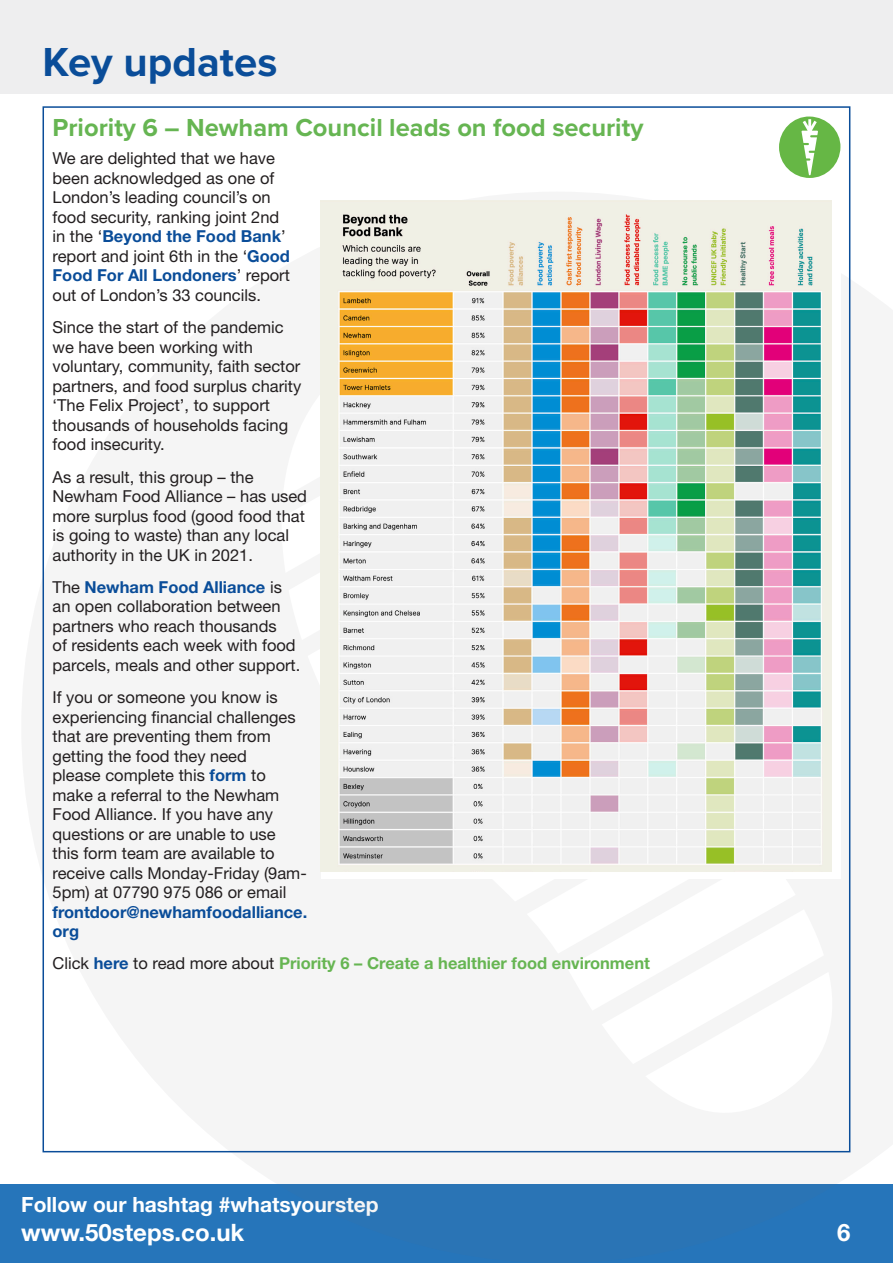
<style>
.page{position:relative;width:893px;height:1263px;background:#fff}
.page>*{position:absolute;margin:0;border:0;box-sizing:border-box;transform-origin:0 0}
.t1{font:700 42px "Proxima Nova";color:#0a4d99}
.Step_subhead{font:700 25.5px "Proxima Nova";color:#66b552}
.t2{font:700 24px "Helvetica Neue LT Std";color:#fff}
.t3{font:700 21px "Helvetica Neue LT Std";color:#fff}
.Body{font:16.5px/19.5px "Helvetica Neue LT Std";color:#231f20}
.Body-2{font:700 16.5px "Helvetica Neue LT Std";color:#66b552}
.s1{font-weight:700;color:#0a4d99}
.s2{font-weight:400;color:#231f20}
.s3{color:#0a4d99}
</style>
<div class="page">
<div style="left:0;top:1184px;width:893px;height:79px;background:#2675ba"></div>
<svg style="left:469px;top:904px;width:382px;height:249px;fill:#f5f5f5"></svg>
<div style="left:779px;top:117px;width:61px;height:61px;background:#66b745;border-radius:50%"></div>
<svg style="left:801px;top:119px;width:17px;height:57px"></svg>
<div style="left:0;top:0;width:893px;height:94px;background:#eeeeef"></div>
<img style="left:321px;top:201px;width:510px;height:670px">
<p class="t1" style="left:43px;top:30px;width:236px">Key updates</p>
<p class="Step_subhead" style="left:53px;top:109px;width:592px">Priority 6 – Newham Council leads on food security</p>
<p class="Body" style="left:53px;top:149px;width:239px">We are delighted that we have been acknowledged as one of<br>London’s leading council’s on food security, ranking joint 2nd in the ‘<span class="s1">Beyond the Food Bank</span>’ report and joint 6th in the ‘<span class="s1">Good<br>Food For All Londoners</span>’ report out of London’s 33 councils.</p>
<p class="Body" style="left:53px;top:317px;width:250px">Since the start of the pandemic we have been working with voluntary, community, faith sector partners, and food surplus charity ‘The Felix Project’, to support thousands of households facing food insecurity.</p>
<p class="Body" style="left:53px;top:467px;width:256px">As a result, this group – the<br>Newham Food Alliance – has used more surplus food (good food that is going to waste) than any local authority in the UK in 2021.</p>
<p class="Body" style="left:53px;top:577px;width:249px">The <span class="s1">Newham Food Alliance</span> is an open collaboration between partners who reach thousands<br>of residents each week with food parcels, meals and other support.</p>
<p class="Body" style="left:53px;top:687px;width:256px">If you or someone you know is experiencing financial challenges that are preventing them from getting the food they need<br>please complete this <span class="s1">form</span> to make a referral to the Newham<br>Food Alliance. If you have any questions or are unable to use<br>this form team are available to receive calls Monday-Friday (9am-<br>5pm) at 07790 975 086 or email <span class="s1">frontdoor@newhamfoodalliance. org</span></p>
<p class="Body-2" style="left:53px;top:953px;width:599px"><span class="s2">Click</span> <span class="s3">here</span> <span class="s2">to read more about</span> Priority 6 – Create a healthier food environment</p>
<p class="t3" style="left:21px;top:1191px;width:359px">Follow our hashtag #whatsyourstep</p>
<h3 class="t2" style="left:21px;top:1217px;width:225px">www.50steps.co.uk</h3>
<h3 class="t2" style="left:837px;top:1217px;width:15px">6</h3>
</div>
